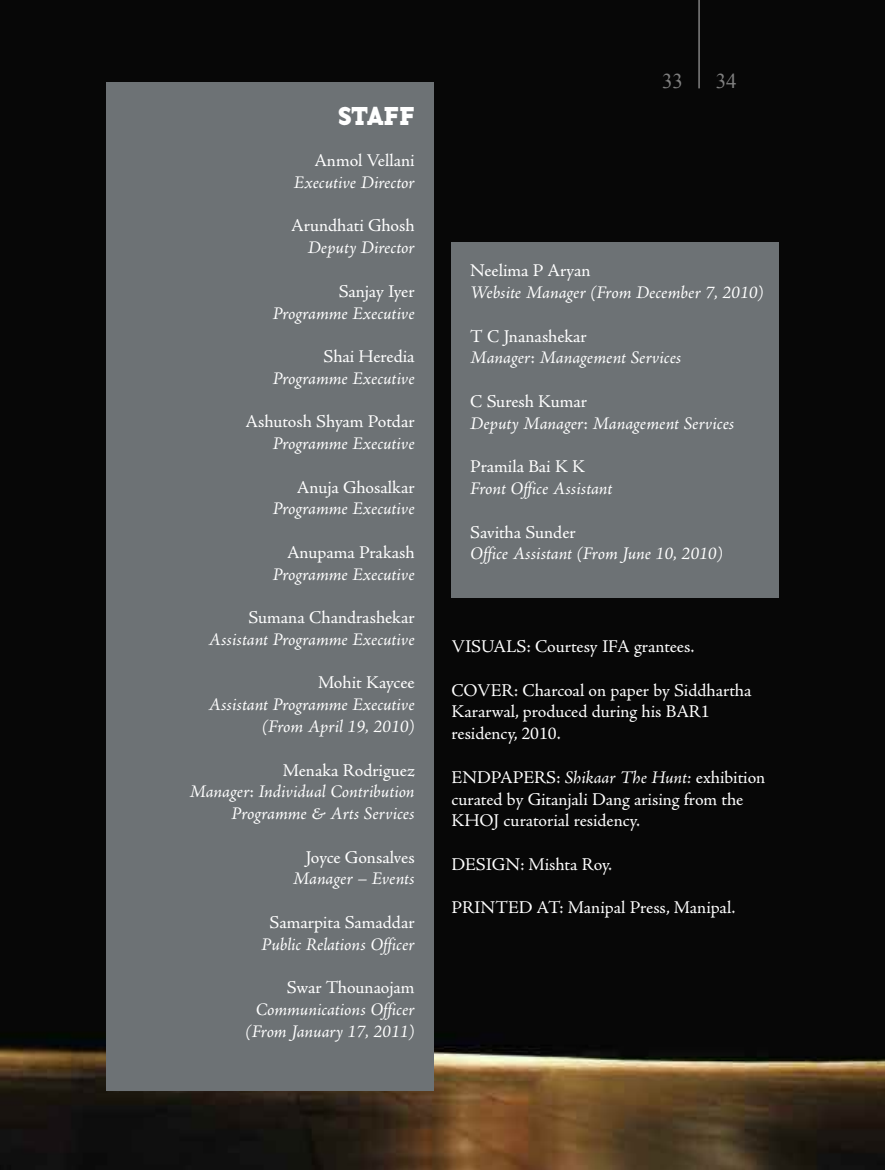
<style>
.page{position:relative;width:885px;height:1170px;background:#fff}
.page>*{position:absolute;margin:0;border:0;box-sizing:border-box;transform-origin:0 0}
.t1{font:27px "Base Twelve Serif SCB";color:#fff}
.t2{font:21px "Times New Roman";color:#808080}
.t3{font:italic 18px/21.8px "Adobe Jenson Pro";letter-spacing:-.005em;color:#fff;text-align:right}
.t4{font:18px/21.8px "Adobe Jenson Pro";letter-spacing:-.005em;color:#fff}
.s1{font-style:normal}
.s2{font-style:italic}
</style>
<div class="page">
<img style="left:0;top:0;width:884px;height:1169px">
<hr style="left:698px;top:0;width:1px;height:88px;background:#808080">
<div style="left:106px;top:82px;width:327px;height:1008px;background:#6d7275"></div>
<div style="left:451px;top:242px;width:327px;height:356px;background:#6d7275"></div>
<h1 class="t1" style="left:338px;top:100px;width:78px">STAFF</h1>
<p class="t4" style="left:314px;top:151px;width:102px">Anmol Vellani</p>
<p class="t3" style="left:294px;top:173px;width:122px">Executive Director</p>
<p class="t4" style="left:291px;top:217px;width:125px">Arundhati Ghosh</p>
<p class="t3" style="left:308px;top:238px;width:108px">Deputy Director</p>
<p class="t4" style="left:339px;top:282px;width:77px">Sanjay Iyer</p>
<p class="t3" style="left:272px;top:304px;width:143px">Programme Executive</p>
<p class="t4" style="left:323px;top:347px;width:93px">Shai Heredia</p>
<p class="t3" style="left:272px;top:369px;width:143px">Programme Executive</p>
<p class="t4" style="left:245px;top:412px;width:170px">Ashutosh Shyam Potdar</p>
<p class="t3" style="left:272px;top:434px;width:143px">Programme Executive</p>
<p class="t4" style="left:297px;top:478px;width:119px">Anuja Ghosalkar</p>
<p class="t3" style="left:272px;top:499px;width:143px">Programme Executive</p>
<p class="t4" style="left:287px;top:543px;width:129px">Anupama Prakash</p>
<p class="t3" style="left:272px;top:565px;width:143px">Programme Executive</p>
<p class="t4" style="left:248px;top:608px;width:167px">Sumana Chandrashekar</p>
<p class="t3" style="left:209px;top:630px;width:207px">Assistant Programme Executive</p>
<p class="t4" style="left:318px;top:673px;width:98px">Mohit Kaycee</p>
<p class="t3" style="left:209px;top:695px;width:207px">Assistant Programme Executive (From April 19, 2010)</p>
<p class="t3" style="left:189px;top:760px;width:227px"><span class="s1">Menaka Rodriguez<br></span>Manager<span class="s1">:</span> Individual Contribution<br>Programme &amp; Arts Services</p>
<p class="t4" style="left:305px;top:847px;width:110px">Joyce Gonsalves</p>
<p class="t3" style="left:293px;top:869px;width:123px">Manager – Events</p>
<p class="t4" style="left:269px;top:913px;width:146px">Samarpita Samaddar</p>
<p class="t3" style="left:261px;top:934px;width:155px">Public Relations Officer</p>
<p class="t4" style="left:286px;top:978px;width:129px">Swar Thounaojam</p>
<p class="t3" style="left:245px;top:1000px;width:170px;text-align:center">Communications Officer (From January 17, 2011)</p>
<p class="t2" style="left:662px;top:69px;width:22px">33</p>
<p class="t2" style="left:715px;top:69px;width:22px">34</p>
<p class="t4" style="left:470px;top:262px;width:122px">Neelima P Aryan</p>
<p class="t3" style="left:470px;top:283px;width:295px">Website Manager (From December 7, 2010)</p>
<p class="t3" style="left:470px;top:327px;width:213px;text-align:left"><span class="s1">T C Jnanashekar<br></span>Manager<span class="s1">:</span> Management Services</p>
<p class="t3" style="left:470px;top:392px;width:266px;text-align:left"><span class="s1">C Suresh Kumar<br></span>Deputy Manager<span class="s1">:</span> Management Services</p>
<p class="t4" style="left:470px;top:457px;width:116px">Pramila Bai K K</p>
<p class="t3" style="left:470px;top:479px;width:144px">Front Office Assistant</p>
<p class="t4" style="left:470px;top:523px;width:107px">Savitha Sunder</p>
<p class="t3" style="left:470px;top:544px;width:254px">Office Assistant (From June 10, 2010)</p>
<p class="t4" style="left:451px;top:637px;width:244px">VISUALS: Courtesy IFA grantees.</p>
<p class="t4" style="left:451px;top:681px;width:301px">COVER: Charcoal on paper by Siddhartha<br>Kararwal, produced during his BAR1 residency, 2010.</p>
<p class="t4" style="left:451px;top:768px;width:315px">ENDPAPERS: <span class="s2">Shikaar The Hunt:</span> exhibition curated by Gitanjali Dang arising from the<br>KHOJ curatorial residency.</p>
<p class="t4" style="left:451px;top:855px;width:162px">DESIGN: Mishta Roy.</p>
<p class="t4" style="left:451px;top:898px;width:285px">PRINTED AT: Manipal Press, Manipal.</p>
</div>
